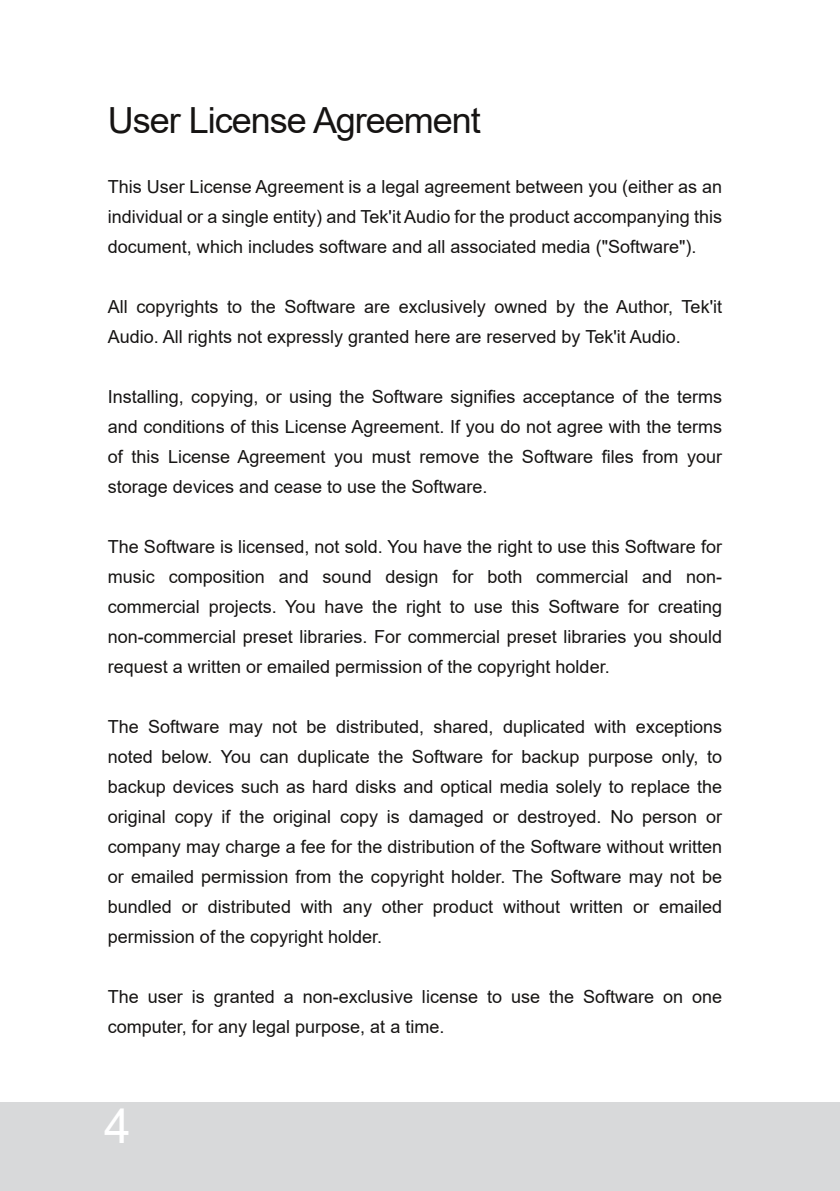
<style>
.page{position:relative;width:840px;height:1191px;background:#fff}
.page>*{position:absolute;margin:0;border:0;box-sizing:border-box;transform-origin:0 0}
.t1{font:48px "Arial";color:#fff}
.t2{font:36px "Arial";letter-spacing:-.03em;color:#161413}
.t3{font:18px/30px "Arial";color:#161413;text-align:justify}
</style>
<div class="page">
<div style="left:0;top:1102px;width:839px;height:89px;background:#d8d9da"></div>
<h2 class="t2" style="left:108px;top:107px;width:374px">User License Agreement</h2>
<p class="t3" style="left:108px;top:173px;width:615px">This User License Agreement is a legal agreement between you (either as an individual or a single entity) and Tek'it Audio for the product accompanying this document, which includes software and all associated media ("Software").</p>
<p class="t3" style="left:108px;top:293px;width:615px">All copyrights to the Software are exclusively owned by the Author, Tek'it<br>Audio. All rights not expressly granted here are reserved by Tek'it Audio.</p>
<p class="t3" style="left:108px;top:383px;width:615px">Installing, copying, or using the Software signifies acceptance of the terms and conditions of this License Agreement. If you do not agree with the terms of this License Agreement you must remove the Software files from your storage devices and cease to use the Software.</p>
<p class="t3" style="left:108px;top:533px;width:615px">The Software is licensed, not sold. You have the right to use this Software for music composition and sound design for both commercial and non&shy;commercial projects. You have the right to use this Software for creating non-commercial preset libraries. For commercial preset libraries you should request a written or emailed permission of the copyright holder.</p>
<p class="t3" style="left:108px;top:713px;width:615px">The Software may not be distributed, shared, duplicated with exceptions noted below. You can duplicate the Software for backup purpose only, to backup devices such as hard disks and optical media solely to replace the original copy if the original copy is damaged or destroyed. No person or company may charge a fee for the distribution of the Software without written or emailed permission from the copyright holder. The Software may not be bundled or distributed with any other product without written or emailed permission of the copyright holder.</p>
<p class="t3" style="left:108px;top:983px;width:615px">The user is granted a non-exclusive license to use the Software on one computer, for any legal purpose, at a time.</p>
<h1 class="t1" style="left:104px;top:1108px;width:28px">4</h1>
</div>
